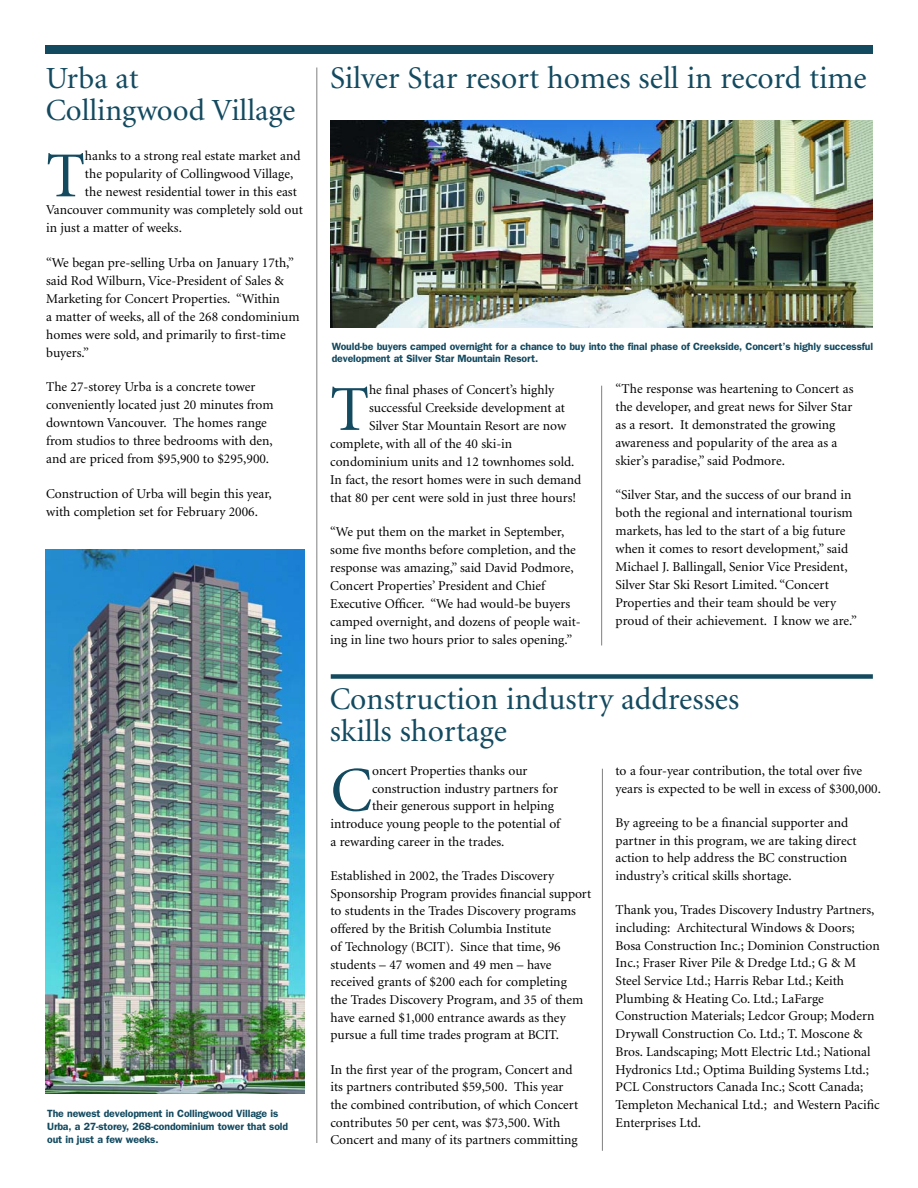
<style>
.page{position:relative;width:918px;height:1188px;background:#fff}
.page>*{position:absolute;margin:0;border:0;box-sizing:border-box;transform-origin:0 0}
.t1{font:64.2px "Minion";color:#134a60}
.t2{font:63.3px "Minion";color:#134a60}
.t3{font:31.5px/31.5px "Minion";color:#134a60}
.t4{font:30.75px/31.5px "Minion";color:#134a60}
.t5{font:13.5px/17.7px "Minion";color:#000}
.t6{font:600 10.5px/12.8px "Franklin Gothic";letter-spacing:-.01em;color:#134a60}
</style>
<div class="page">
<div style="left:45px;top:45px;width:828px;height:9px;background:#134a60"></div>
<hr style="left:601px;top:386px;width:1px;height:259px;background:#808080">
<hr style="left:602px;top:769px;width:1px;height:382px;background:#808080">
<img style="left:331px;top:120px;width:541px;height:208px">
<img style="left:46px;top:549px;width:258px;height:545px">
<hr style="left:316px;top:68px;width:1px;height:1075px;background:#808080">
<div style="left:331px;top:674px;width:542px;height:5px;background:#134a60"></div>
<h3 class="t4" style="left:46px;top:65px;width:251px">Urba at<br>Collingwood Village</h3>
<h1 class="t1" style="left:46px;top:151px;width:40px">T</h1>
<p class="t5" style="left:85px;top:148px;width:217px">hanks to a strong real estate market and</p>
<p class="t5" style="left:85px;top:166px;width:210px">the popularity of Collingwood Village,</p>
<p class="t5" style="left:85px;top:184px;width:213px">the newest residential tower in this east</p>
<p class="t5" style="left:46px;top:202px;width:258px">Vancouver community was completely sold out</p>
<p class="t5" style="left:46px;top:220px;width:137px">in just a matter of weeks.</p>
<p class="t5" style="left:46px;top:255px;width:255px">“We began pre-selling Urba on January 17th,” said Rod Wilburn, Vice-President of Sales &amp; Marketing for Concert Properties. “Within<br>a matter of weeks, all of the 268 condominium homes were sold, and primarily to first-time buyers.”</p>
<p class="t5" style="left:46px;top:379px;width:229px">The 27-storey Urba is a concrete tower conveniently located just 20 minutes from downtown Vancouver. The homes range from studios to three bedrooms with den, and are priced from $95,900 to $295,900.</p>
<p class="t5" style="left:46px;top:486px;width:227px">Construction of Urba will begin this year, with completion set for February 2006.</p>
<p class="t6" style="left:47px;top:1108px;width:242px">The newest development in Collingwood Village is<br>Urba, a 27-storey, 268-condominium tower that sold out in just a few weeks.</p>
<h3 class="t3" style="left:330px;top:65px;width:538px">Silver Star resort homes sell in record time</h3>
<p class="t6" style="left:332px;top:340px;width:543px">Would-be buyers camped overnight for a chance to buy into the final phase of Creekside, Concert’s highly successful development at Silver Star Mountain Resort.</p>
<h1 class="t1" style="left:330px;top:384px;width:40px">T</h1>
<p class="t5" style="left:369px;top:382px;width:187px">he final phases of Concert’s highly</p>
<p class="t5" style="left:369px;top:400px;width:198px">successful Creekside development at</p>
<p class="t5" style="left:369px;top:418px;width:199px">Silver Star Mountain Resort are now</p>
<p class="t5" style="left:330px;top:436px;width:184px">complete, with all of the 40 ski-in</p>
<p class="t5" style="left:330px;top:454px;width:246px">condominium units and 12 townhomes sold.</p>
<p class="t5" style="left:330px;top:472px;width:253px">In fact, the resort homes were in such demand</p>
<p class="t5" style="left:330px;top:490px;width:247px">that 80 per cent were sold in just three hours!</p>
<p class="t5" style="left:330px;top:524px;width:252px">“We put them on the market in September, some five months before completion, and the response was amazing,” said David Podmore, Concert Properties’ President and Chief Executive Officer. “We had would-be buyers camped overnight, and dozens of people wait&shy;ing in line two hours prior to sales opening.”</p>
<p class="t5" style="left:616px;top:381px;width:239px">“The response was heartening to Concert as the developer, and great news for Silver Star as a resort. It demonstrated the growing awareness and popularity of the area as a skier’s paradise,” said Podmore.</p>
<p class="t5" style="left:616px;top:487px;width:243px">“Silver Star, and the success of our brand in both the regional and international tourism markets, has led to the start of a big future when it comes to resort development,” said Michael J. Ballingall, Senior Vice President, Silver Star Ski Resort Limited. “Concert Properties and their team should be very proud of their achievement. I know we are.”</p>
<h3 class="t3" style="left:330px;top:686px;width:411px">Construction industry addresses skills shortage</h3>
<h2 class="t2" style="left:330px;top:766px;width:43px">C</h2>
<p class="t5" style="left:372px;top:763px;width:157px">oncert Properties thanks our</p>
<p class="t5" style="left:372px;top:781px;width:187px">construction industry partners for</p>
<p class="t5" style="left:372px;top:798px;width:183px">their generous support in helping</p>
<p class="t5" style="left:330px;top:816px;width:231px">introduce young people to the potential of</p>
<p class="t5" style="left:330px;top:834px;width:176px">a rewarding career in the trades.</p>
<p class="t5" style="left:330px;top:868px;width:262px">Established in 2002, the Trades Discovery Sponsorship Program provides financial support to students in the Trades Discovery programs offered by the British Columbia Institute<br>of Technology (BCIT). Since that time, 96 students – 47 women and 49 men – have received grants of $200 each for completing<br>the Trades Discovery Program, and 35 of them have earned $1,000 entrance awards as they pursue a full time trades program at BCIT.</p>
<p class="t5" style="left:330px;top:1062px;width:249px">In the first year of the program, Concert and its partners contributed $59,500. This year the combined contribution, of which Concert contributes 50 per cent, was $73,500. With Concert and many of its partners committing</p>
<p class="t5" style="left:616px;top:763px;width:267px">to a four-year contribution, the total over five years is expected to be well in excess of $300,000.</p>
<p class="t5" style="left:616px;top:815px;width:242px">By agreeing to be a financial supporter and partner in this program, we are taking direct action to help address the BC construction industry’s critical skills shortage.</p>
<p class="t5" style="left:616px;top:902px;width:266px">Thank you, Trades Discovery Industry Partners, including: Architectural Windows &amp; Doors; Bosa Construction Inc.; Dominion Construction Inc.; Fraser River Pile &amp; Dredge Ltd.; G &amp; M Steel Service Ltd.; Harris Rebar Ltd.; Keith Plumbing &amp; Heating Co. Ltd.; LaFarge Construction Materials; Ledcor Group; Modern Drywall Construction Co. Ltd.; T. Moscone &amp; Bros. Landscaping; Mott Electric Ltd.; National Hydronics Ltd.; Optima Building Systems Ltd.; PCL Constructors Canada Inc.; Scott Canada; Templeton Mechanical Ltd.; and Western Pacific Enterprises Ltd.</p>
</div>
